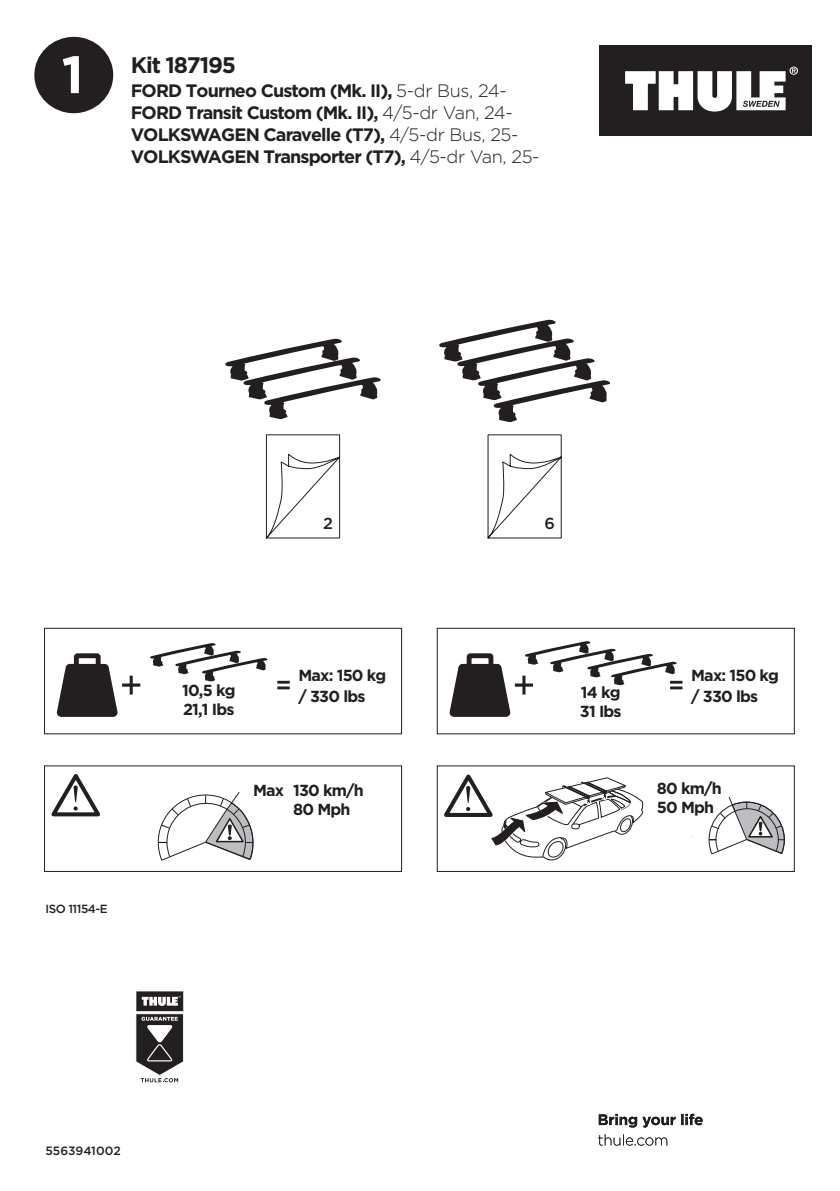
<style>
.page{position:relative;width:840px;height:1191px;background:#fff}
.page>*{position:absolute;margin:0;border:0;box-sizing:border-box;transform-origin:0 0}
.t1{font:700 52.4px "Thule";color:#fff}
.t2{font:700 22.4px "Thule";letter-spacing:-.05em;color:#231f20}
.t3{font:700 18px "Thule";letter-spacing:-.05em;color:#231f20}
.t4{font:700 16px "Thule";letter-spacing:-.05em;color:#231f20}
.t5{font:500 16px "Thule";color:#231f20}
.t6{font:500 12px "Thule";color:#231f20}
.t7{font:500 11.8px "Thule";letter-spacing:-.04em;color:#231f20}
.s1{font-weight:300}
</style>
<div class="page">
<div style="left:35px;top:38px;width:77px;height:74px;background:#231f20;border-radius:50%"></div>
<div style="left:34px;top:37px;width:79px;height:76px;border:2px solid #231f20;border-radius:50%"></div>
<svg style="left:708px;top:797px;width:76px;height:57px"></svg>
<svg style="left:444px;top:774px;width:198px;height:86px"></svg>
<svg style="left:51px;top:774px;width:50px;height:43px"></svg>
<svg style="left:157px;top:792px;width:97px;height:69px"></svg>
<div style="left:44px;top:628px;width:357px;height:106px;border:1px solid #231f20"></div>
<div style="left:599px;top:45px;width:212px;height:91px;background:#231f20"></div>
<svg style="left:625px;top:67px;width:172px;height:45px"></svg>
<svg style="left:598px;top:1134px;width:68px;height:11px"></svg>
<svg style="left:598px;top:1113px;width:104px;height:14px"></svg>
<svg style="left:136px;top:991px;width:48px;height:91px"></svg>
<svg style="left:265px;top:434px;width:76px;height:105px"></svg>
<svg style="left:487px;top:434px;width:75px;height:105px"></svg>
<svg style="left:225px;top:338px;width:155px;height:81px"></svg>
<svg style="left:439px;top:319px;width:170px;height:103px"></svg>
<div style="left:437px;top:628px;width:357px;height:106px;border:1px solid #231f20"></div>
<div style="left:74px;top:653px;width:27px;height:16px;border:5px solid #231f20"></div>
<svg style="left:56px;top:663px;width:84px;height:54px"></svg>
<svg style="left:277px;top:681px;width:12px;height:8px"></svg>
<svg style="left:150px;top:643px;width:117px;height:38px"></svg>
<svg style="left:449px;top:641px;width:233px;height:76px"></svg>
<p class="t1" style="left:61px;top:43px;width:24px">1</p>
<p class="t2" style="left:131px;top:52px;width:107px">Kit 187195</p>
<p class="t3" style="left:131px;top:80px;width:377px">FORD Tourneo Custom (Mk. II), <span class="s1">5-dr Bus, 24-</span></p>
<p class="t3" style="left:131px;top:102px;width:383px">FORD Transit Custom (Mk. II), <span class="s1">4/5-dr Van, 24-</span></p>
<p class="t3" style="left:131px;top:124px;width:389px">VOLKSWAGEN Caravelle (T7), <span class="s1">4/5-dr Bus, 25-</span></p>
<p class="t3" style="left:131px;top:146px;width:410px">VOLKSWAGEN Transporter (T7), <span class="s1">4/5-dr Van, 25-</span></p>
<p class="t7" style="left:45px;top:900px;width:64px">ISO 11154-E</p>
<p class="t5" style="left:323px;top:513px;width:11px">2</p>
<p class="t5" style="left:544px;top:513px;width:12px">6</p>
<p class="t4" style="left:182px;top:681px;width:55px">10,5 kg</p>
<p class="t4" style="left:183px;top:700px;width:53px">21,1 Ibs</p>
<p class="t4" style="left:298px;top:665px;width:89px">Max: 150 kg</p>
<p class="t4" style="left:298px;top:687px;width:68px">/ 330 lbs</p>
<p class="t4" style="left:253px;top:781px;width:112px">Max 130 km/h</p>
<p class="t4" style="left:293px;top:800px;width:59px">80 Mph</p>
<p class="t4" style="left:580px;top:683px;width:41px">14 kg</p>
<p class="t4" style="left:579px;top:702px;width:43px">31 Ibs</p>
<p class="t4" style="left:690px;top:665px;width:89px">Max: 150 kg</p>
<p class="t4" style="left:690px;top:687px;width:68px">/ 330 lbs</p>
<p class="t4" style="left:656px;top:778px;width:66px">80 km/h</p>
<p class="t4" style="left:656px;top:798px;width:59px">50 Mph</p>
<p class="t6" style="left:45px;top:1143px;width:77px">5563941002</p>
</div>
